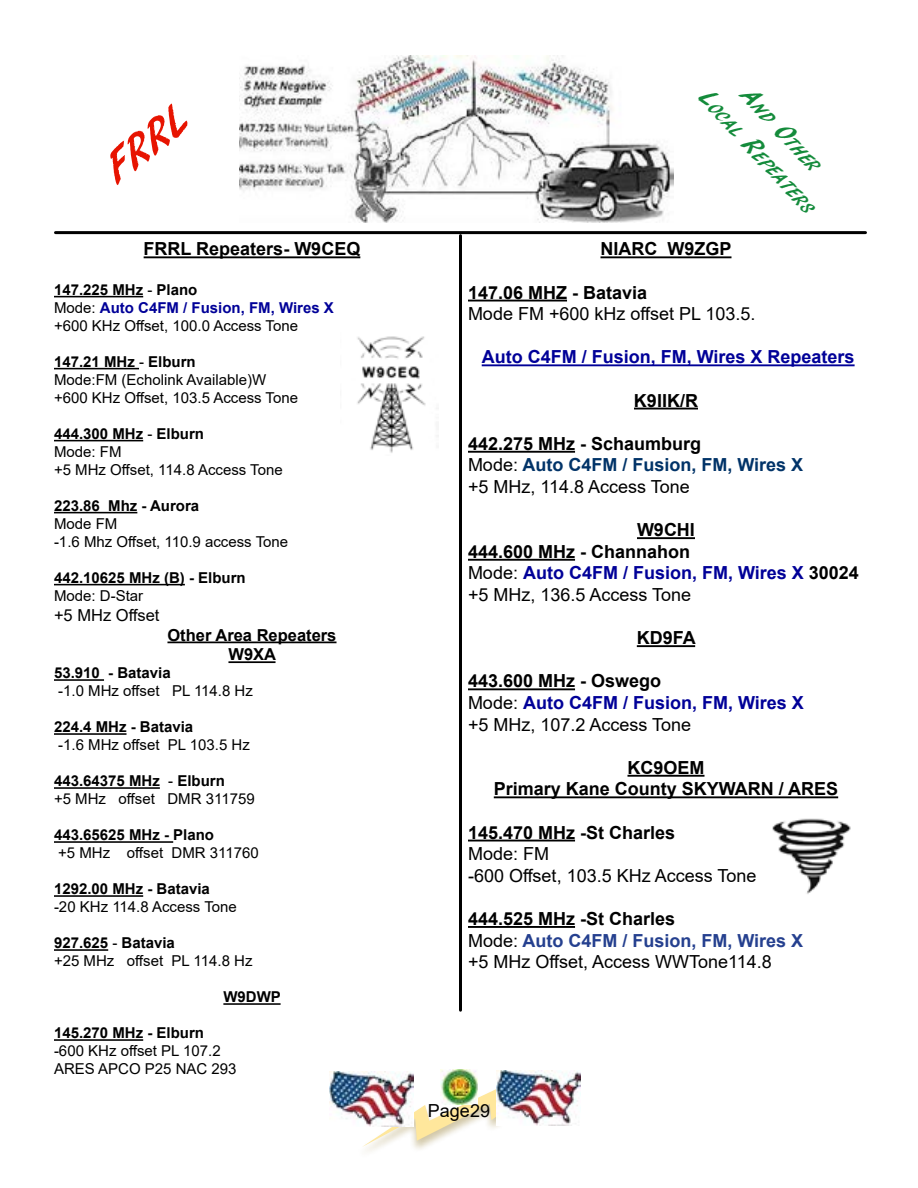
<style>
.page{position:relative;width:918px;height:1188px;background:#fff}
.page>*{position:absolute;margin:0;border:0;box-sizing:border-box;transform-origin:0 0}
.t1{font:45px "ARBLANCA";color:#e71401}
.t2{font:18.9px/32.4px "ARBLANCA";color:#148b3b;text-align:center}
.t3{font:18px/21.6px "Arial";color:#000}
.t4{font:700 18px/21.6px "Arial";color:#000}
.t5{font:700 18px "Arial";color:#000098}
.t6{font:700 16.5px/19.8px "Arial";color:#000;text-align:center}
.t7{font:16.5px "Arial";color:#000}
.t8{font:15px/18px "Arial";color:#000}
.t9{font:700 15px "Arial";color:#000}
.s1{font-weight:700}
.s2{font-weight:700;color:#000098}
.s3{font-size:27px}
.s4{font-weight:700;color:#013368}
.s5{font-weight:400}
.s6{color:#000098}
.s7{font-weight:700;color:#25408f}
</style>
<div class="page">
<svg style="left:363px;top:1080px;width:136px;height:67px"></svg>
<img style="left:441px;top:1070px;width:36px;height:34px">
<hr style="left:459px;top:236px;width:3px;height:774px;background:#000">
<hr style="left:56px;top:231px;width:810px;height:3px;background:#000">
<img style="left:357px;top:336px;width:81px;height:117px">
<img style="left:240px;top:55px;width:434px;height:168px">
<hr style="left:144px;top:256px;width:216px;height:2px;background:#000">
<hr style="left:54px;top:296px;width:89px;height:1px;background:#000">
<hr style="left:54px;top:368px;width:85px;height:1px;background:#000">
<hr style="left:54px;top:440px;width:89px;height:1px;background:#000">
<hr style="left:54px;top:512px;width:83px;height:1px;background:#000">
<hr style="left:54px;top:584px;width:131px;height:1px;background:#000">
<hr style="left:167px;top:642px;width:170px;height:1px;background:#000">
<hr style="left:228px;top:661px;width:48px;height:2px;background:#000">
<hr style="left:54px;top:679px;width:50px;height:2px;background:#000">
<hr style="left:54px;top:733px;width:73px;height:2px;background:#000">
<hr style="left:54px;top:787px;width:106px;height:2px;background:#000">
<hr style="left:54px;top:841px;width:119px;height:2px;background:#000">
<hr style="left:54px;top:895px;width:89px;height:2px;background:#000">
<hr style="left:54px;top:949px;width:54px;height:2px;background:#000">
<hr style="left:223px;top:1003px;width:58px;height:2px;background:#000">
<hr style="left:54px;top:1039px;width:89px;height:2px;background:#000">
<hr style="left:600px;top:256px;width:132px;height:2px;background:#000">
<hr style="left:468px;top:300px;width:99px;height:1px;background:#000">
<hr style="left:482px;top:364px;width:373px;height:2px;background:#000098">
<hr style="left:634px;top:408px;width:64px;height:1px;background:#000">
<hr style="left:468px;top:451px;width:107px;height:2px;background:#000">
<hr style="left:637px;top:537px;width:58px;height:2px;background:#000">
<hr style="left:468px;top:559px;width:107px;height:2px;background:#000">
<hr style="left:637px;top:645px;width:58px;height:2px;background:#000">
<hr style="left:468px;top:688px;width:107px;height:2px;background:#000">
<hr style="left:627px;top:775px;width:78px;height:2px;background:#000">
<hr style="left:494px;top:796px;width:344px;height:2px;background:#000">
<hr style="left:468px;top:840px;width:107px;height:1px;background:#000">
<hr style="left:468px;top:926px;width:107px;height:2px;background:#000">
<img style="left:772px;top:818px;width:79px;height:76px">
<img style="left:330px;top:1072px;width:84px;height:55px">
<img style="left:497px;top:1071px;width:84px;height:55px">
<h1 class="t1" style="left:93px;top:153px;width:97px;rotate:-38deg">FRRL</h1>
<p class="t4" style="left:144px;top:239px;width:218px">FRRL Repeaters- W9CEQ</p>
<p class="t8" style="left:54px;top:281px;width:281px"><span class="s1">147.225 MHz</span> - <span class="s1">Plano<br></span>Mode: <span class="s2">Auto C4FM / Fusion, FM, Wires X </span>+600 KHz Offset, 100.0 Access Tone</p>
<p class="t8" style="left:54px;top:353px;width:246px"><span class="s1">147.21 MHz</span> - <span class="s1">Elburn<br></span>Mode:FM (Echolink Available)W +600 KHz Offset, 103.5 Access Tone</p>
<p class="t8" style="left:54px;top:425px;width:230px"><span class="s1">444.300 MHz</span> - <span class="s1">Elburn<br></span>Mode: FM<br>+5 MHz Offset, 114.8 Access Tone</p>
<p class="t9" style="left:54px;top:495px;width:147px">223.86 Mhz - Aurora</p>
<p class="t8" style="left:54px;top:515px;width:236px">Mode FM<br>-1.6 Mhz Offset, 110.9 access Tone</p>
<p class="t9" style="left:54px;top:567px;width:193px">442.10625 MHz (B) - Elburn</p>
<p class="t8" style="left:54px;top:587px;width:91px">Mode: D-Star</p>
<p class="t7" style="left:54px;top:604px;width:107px">+5 MHz Offset</p>
<p class="t6" style="left:167px;top:625px;width:171px">Other Area Repeaters<br>W9XA</p>
<p class="t9" style="left:54px;top:663px;width:118px">53.910 - Batavia</p>
<p class="t8" style="left:58px;top:682px;width:196px">-1.0 MHz offset PL 114.8 Hz</p>
<p class="t9" style="left:54px;top:717px;width:141px">224.4 MHz - Batavia</p>
<p class="t8" style="left:58px;top:736px;width:193px">-1.6 MHz offset PL 103.5 Hz</p>
<p class="t8" style="left:54px;top:772px;width:202px"><span class="s1">443.64375 MHz</span> - <span class="s1">Elburn<br></span>+5 MHz offset DMR 311759</p>
<p class="t9" style="left:54px;top:825px;width:162px">443.65625 MHz - Plano</p>
<p class="t8" style="left:58px;top:844px;width:202px">+5 MHz offset DMR 311760</p>
<p class="t9" style="left:54px;top:879px;width:157px">1292.00 MHz - Batavia</p>
<p class="t8" style="left:54px;top:898px;width:184px">-20 KHz 114.8 Access Tone</p>
<p class="t8" style="left:54px;top:934px;width:200px"><span class="s1">927.625</span> - <span class="s1">Batavia<br></span>+25 MHz offset PL 114.8 Hz</p>
<p class="t9" style="left:223px;top:987px;width:59px">W9DWP</p>
<p class="t9" style="left:54px;top:1023px;width:152px">145.270 MHz - Elburn</p>
<p class="t8" style="left:54px;top:1042px;width:184px">-600 KHz offset PL 107.2<br>ARES APCO P25 NAC 293</p>
<p class="t2" style="left:738px;top:62px;width:160px;rotate:47deg"><span class="s3">A</span>nd <span class="s3">O</span>ther<br><span class="s3">L</span>ocal <span class="s3">R</span>epeaters</p>
<p class="t4" style="left:600px;top:239px;width:133px">NIARC W9ZGP</p>
<p class="t4" style="left:468px;top:282px;width:181px">147.06 MHZ - Batavia</p>
<p class="t3" style="left:468px;top:303px;width:289px">Mode FM +600 kHz offset PL 103.5.</p>
<p class="t5" style="left:482px;top:344px;width:374px">Auto C4FM / Fusion, FM, Wires X Repeaters</p>
<p class="t4" style="left:634px;top:390px;width:66px">K9IIK/R</p>
<p class="t3" style="left:468px;top:433px;width:337px"><span class="s1">442.275 MHz - Schaumburg<br></span>Mode: <span class="s4">Auto C4FM / Fusion, FM, Wires X </span>+5 MHz, 114.8 Access Tone</p>
<p class="t4" style="left:468px;top:519px;width:392px;text-indent:169px">W9CHI<br>444.600 MHz - Channahon<br><span class="s5">Mode:</span> <span class="s6">Auto C4FM / Fusion, FM, Wires X</span> 30024 <span class="s5">+5 MHz, 136.5 Access Tone</span></p>
<p class="t4" style="left:637px;top:627px;width:61px">KD9FA</p>
<p class="t3" style="left:468px;top:670px;width:337px"><span class="s1">443.600 MHz - Oswego<br></span>Mode: <span class="s2">Auto C4FM / Fusion, FM, Wires X </span>+5 MHz, 107.2 Access Tone</p>
<p class="t4" style="left:494px;top:757px;width:346px;text-align:center">KC9OEM<br>Primary Kane County SKYWARN / ARES</p>
<p class="t4" style="left:468px;top:822px;width:209px">145.470 MHz -St Charles</p>
<p class="t3" style="left:468px;top:843px;width:290px">Mode: FM<br>-600 Offset, 103.5 KHz Access Tone</p>
<p class="t3" style="left:468px;top:908px;width:337px"><span class="s1">444.525 MHz -St Charles<br></span>Mode: <span class="s7">Auto C4FM / Fusion, FM, Wires X </span>+5 MHz Offset, Access WWTone114.8</p>
<p class="t3" style="left:428px;top:1100px;width:64px">Page29</p>
</div>
